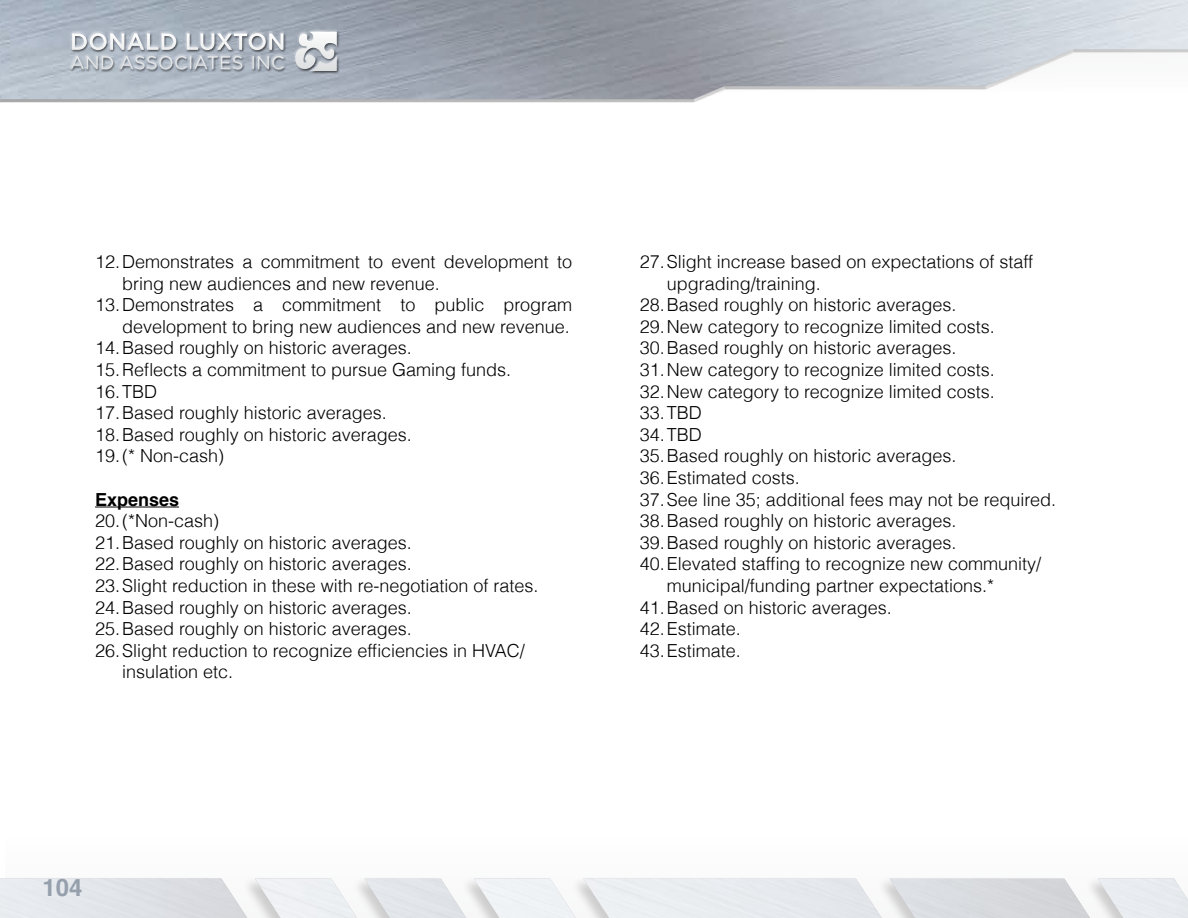
<style>
.page{position:relative;width:1188px;height:918px;background:#fff}
.page>*{position:absolute;margin:0;border:0;box-sizing:border-box;transform-origin:0 0}
.t1{font:700 24px "Helvetica";color:#96a0ad}
.t2{font:300 18px "Helvetica";color:#000}
.t3{font:700 18px "Helvetica";color:#000}
</style>
<div class="page">
<div style="left:0;top:0;width:1188px;height:102px;background:#000;opacity:.75"></div>
<img style="left:0;top:0;width:1188px;height:99px">
<div style="left:68px;top:30px;width:271px;height:41px;background:#fff;opacity:.75"></div>
<div style="left:69px;top:31px;width:270px;height:43px;background:#000;opacity:.75"></div>
<svg style="left:295px;top:32px;width:42px;height:39px"></svg>
<svg style="left:72px;top:33px;width:212px;height:36px;background:#b6bcc5"></svg>
<svg style="left:0;top:878px;width:1175px;height:40px"></svg>
<img style="left:1098px;top:879px;width:90px;height:39px">
<hr style="left:95px;top:507px;width:84px;height:1px;background:#000">
<p class="t2" style="left:95px;top:247px;width:479px">12.Demonstrates a commitment to event development to</p>
<p class="t2" style="left:122px;top:269px;width:319px">bring new audiences and new revenue.</p>
<p class="t2" style="left:95px;top:290px;width:479px">13.Demonstrates a commitment to public program</p>
<p class="t2" style="left:122px;top:312px;width:449px">development to bring new audiences and new revenue.</p>
<p class="t2" style="left:95px;top:334px;width:318px">14.Based roughly on historic averages.</p>
<p class="t2" style="left:95px;top:355px;width:418px">15.Reflects a commitment to pursue Gaming funds.</p>
<p class="t2" style="left:95px;top:377px;width:64px">16.TBD</p>
<p class="t2" style="left:95px;top:398px;width:293px">17.Based roughly historic averages.</p>
<p class="t2" style="left:95px;top:420px;width:318px">18.Based roughly on historic averages.</p>
<p class="t2" style="left:95px;top:442px;width:131px">19.(* Non-cash)</p>
<p class="t3" style="left:95px;top:485px;width:86px">Expenses</p>
<p class="t2" style="left:95px;top:506px;width:126px">20.(*Non-cash)</p>
<p class="t2" style="left:95px;top:528px;width:318px">21.Based roughly on historic averages.</p>
<p class="t2" style="left:95px;top:550px;width:318px">22.Based roughly on historic averages.</p>
<p class="t2" style="left:95px;top:571px;width:445px">23.Slight reduction in these with re-negotiation of rates.</p>
<p class="t2" style="left:95px;top:593px;width:318px">24.Based roughly on historic averages.</p>
<p class="t2" style="left:95px;top:614px;width:318px">25.Based roughly on historic averages.</p>
<p class="t2" style="left:95px;top:636px;width:431px">26.Slight reduction to recognize efficiencies in HVAC/</p>
<p class="t2" style="left:122px;top:658px;width:113px">insulation etc.</p>
<p class="t2" style="left:640px;top:247px;width:395px">27.Slight increase based on expectations of staff</p>
<p class="t2" style="left:667px;top:269px;width:156px">upgrading/training.</p>
<p class="t2" style="left:640px;top:290px;width:318px">28.Based roughly on historic averages.</p>
<p class="t2" style="left:640px;top:312px;width:357px">29.New category to recognize limited costs.</p>
<p class="t2" style="left:640px;top:334px;width:318px">30.Based roughly on historic averages.</p>
<p class="t2" style="left:640px;top:355px;width:357px">31.New category to recognize limited costs.</p>
<p class="t2" style="left:640px;top:377px;width:357px">32.New category to recognize limited costs.</p>
<p class="t2" style="left:640px;top:398px;width:64px">33.TBD</p>
<p class="t2" style="left:640px;top:420px;width:64px">34.TBD</p>
<p class="t2" style="left:640px;top:442px;width:318px">35.Based roughly on historic averages.</p>
<p class="t2" style="left:640px;top:463px;width:162px">36.Estimated costs.</p>
<p class="t2" style="left:640px;top:485px;width:418px">37.See line 35; additional fees may not be required.</p>
<p class="t2" style="left:640px;top:506px;width:318px">38.Based roughly on historic averages.</p>
<p class="t2" style="left:640px;top:528px;width:318px">39.Based roughly on historic averages.</p>
<p class="t2" style="left:640px;top:550px;width:403px">40.Elevated staffing to recognize new community/</p>
<p class="t2" style="left:667px;top:571px;width:329px">municipal/funding partner expectations.*</p>
<p class="t2" style="left:640px;top:593px;width:254px">41.Based on historic averages.</p>
<p class="t2" style="left:640px;top:614px;width:103px">42.Estimate.</p>
<p class="t2" style="left:640px;top:636px;width:103px">43.Estimate.</p>
<h1 class="t1" style="left:43px;top:868px;width:42px">104</h1>
</div>
